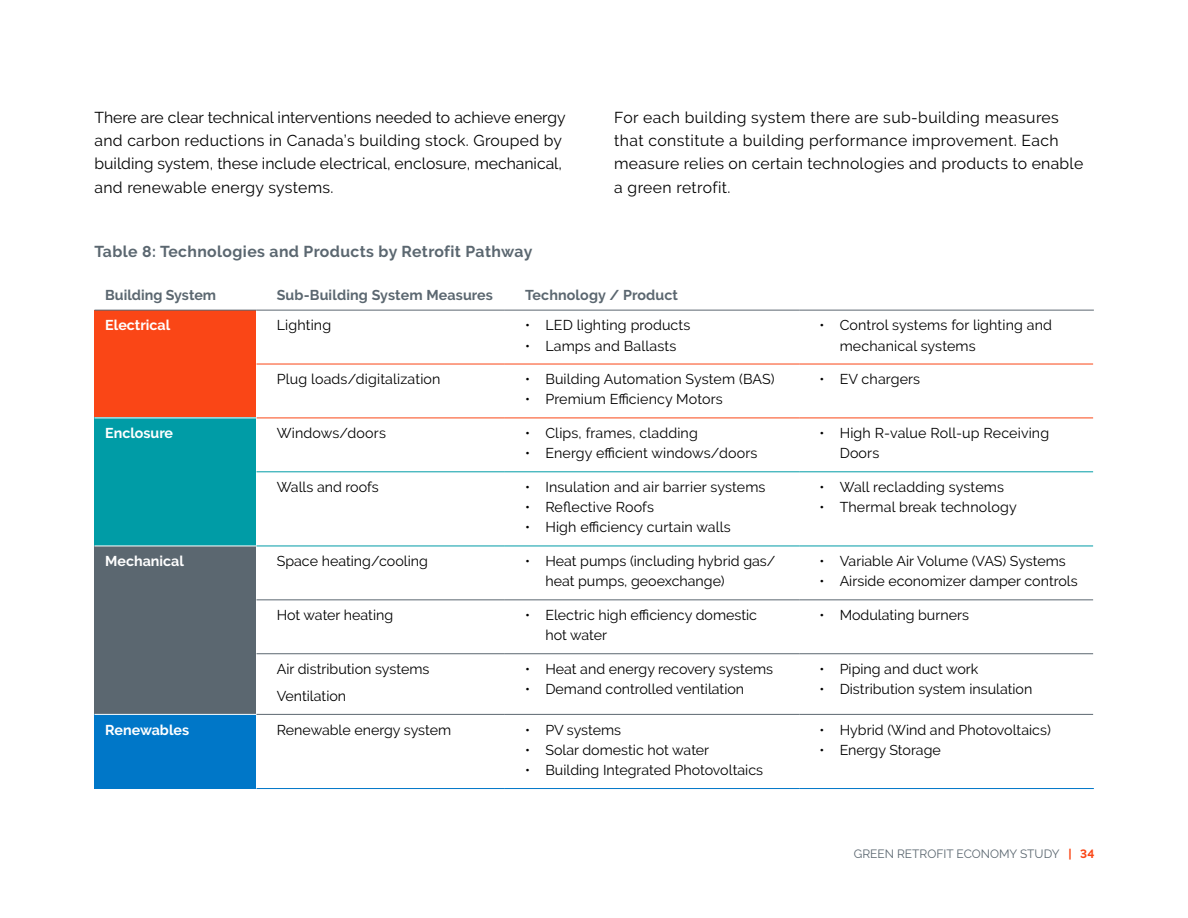
<style>
.page{position:relative;width:1188px;height:918px;background:#fff}
.page>*{position:absolute;margin:0;border:0;box-sizing:border-box;transform-origin:0 0}
.Body{font:15.75px/23.2px "Raleway Regular Lining Figs";letter-spacing:.015em;color:#000}
.Table_Title{font:15.75px "Raleway Bold Lining Figs";letter-spacing:.025em;color:#5b6770}
.Body-2{font:14.25px/20.2px "Raleway Regular Lining Figs";color:#000}
.Body-3{font:14.25px "Raleway Bold Lining Figs";letter-spacing:.01em;color:#5b6770}
.t1{font:14.25px "Raleway Bold Lining Figs";color:#fff}
.t2{font:12px "Raleway";color:#5b6770}
.s1{font-family:"Raleway Bold Lining Figs";color:#fa4616}
</style>
<div class="page">
<svg style="left:256px;top:309px;width:838px;height:1px"></svg>
<div style="left:94px;top:310px;width:162px;height:108px;background:#fa4616"></div>
<div style="left:94px;top:418px;width:162px;height:128px;background:#009ca6"></div>
<div style="left:94px;top:546px;width:162px;height:168px;background:#5b6770"></div>
<div style="left:94px;top:714px;width:162px;height:75px;background:#0077c8"></div>
<hr style="left:256px;top:364px;width:249px;height:1px;background:#fa4616">
<hr style="left:505px;top:364px;width:294px;height:1px;background:#fa4616">
<hr style="left:799px;top:364px;width:294px;height:1px;background:#fa4616">
<hr style="left:256px;top:418px;width:249px;height:1px;background:#fa4616">
<hr style="left:505px;top:418px;width:294px;height:1px;background:#fa4616">
<hr style="left:799px;top:418px;width:294px;height:1px;background:#fa4616">
<hr style="left:94px;top:714px;width:162px;height:1px;background:#fff">
<hr style="left:94px;top:546px;width:162px;height:1px;background:#fff">
<hr style="left:94px;top:418px;width:162px;height:1px;background:#fff">
<hr style="left:94px;top:310px;width:162px;height:1px;background:#5b6770">
<hr style="left:256px;top:310px;width:249px;height:1px;background:#5b6770">
<hr style="left:505px;top:310px;width:294px;height:1px;background:#5b6770">
<hr style="left:799px;top:310px;width:295px;height:1px;background:#5b6770">
<hr style="left:256px;top:471px;width:249px;height:1px;background:#009ca6">
<hr style="left:505px;top:471px;width:294px;height:1px;background:#009ca6">
<hr style="left:799px;top:471px;width:294px;height:1px;background:#009ca6">
<hr style="left:256px;top:546px;width:249px;height:1px;background:#009ca6">
<hr style="left:505px;top:546px;width:294px;height:1px;background:#009ca6">
<hr style="left:799px;top:546px;width:294px;height:1px;background:#009ca6">
<hr style="left:256px;top:714px;width:249px;height:1px;background:#5b6770">
<hr style="left:505px;top:714px;width:294px;height:1px;background:#5b6770">
<hr style="left:799px;top:714px;width:294px;height:1px;background:#5b6770">
<hr style="left:256px;top:788px;width:249px;height:1px;background:#0077c8">
<hr style="left:505px;top:788px;width:294px;height:1px;background:#0077c8">
<hr style="left:799px;top:788px;width:295px;height:1px;background:#0077c8">
<hr style="left:256px;top:653px;width:249px;height:1px;background:#5b6770">
<hr style="left:505px;top:653px;width:294px;height:1px;background:#5b6770">
<hr style="left:799px;top:653px;width:294px;height:1px;background:#5b6770">
<hr style="left:256px;top:599px;width:249px;height:1px;background:#5b6770">
<hr style="left:505px;top:599px;width:294px;height:1px;background:#5b6770">
<hr style="left:799px;top:599px;width:294px;height:1px;background:#5b6770">
<p class="Body" style="left:94px;top:106px;width:473px">There are clear technical interventions needed to achieve energy and carbon reductions in Canada’s building stock. Grouped by building system, these include electrical, enclosure, mechanical, and renewable energy systems.</p>
<p class="Body" style="left:614px;top:106px;width:471px">For each building system there are sub-building measures that constitute a building performance improvement. Each measure relies on certain technologies and products to enable a green retrofit.</p>
<p class="Table_Title" style="left:94px;top:242px;width:439px">Table 8: Technologies and Products by Retrofit Pathway</p>
<p class="Body-3" style="left:105px;top:287px;width:112px">Building System</p>
<p class="Body-3" style="left:277px;top:287px;width:218px">Sub-Building System Measures</p>
<p class="Body-3" style="left:525px;top:287px;width:154px">Technology / Product</p>
<p class="t1" style="left:105px;top:317px;width:67px">Electrical</p>
<p class="Body-2" style="left:277px;top:315px;width:56px">Lighting</p>
<p class="Body-2" style="left:525px;top:315px;width:167px">• LED lighting products</p>
<p class="Body-2" style="left:525px;top:335px;width:153px">• Lamps and Ballasts</p>
<p class="Body-2" style="left:277px;top:369px;width:165px">Plug loads/digitalization</p>
<p class="Body-2" style="left:525px;top:369px;width:251px">• Building Automation System (BAS)</p>
<p class="Body-2" style="left:525px;top:389px;width:199px">• Premium Efficiency Motors</p>
<p class="t1" style="left:105px;top:425px;width:69px">Enclosure</p>
<p class="Body-2" style="left:277px;top:423px;width:111px">Windows/doors</p>
<p class="Body-2" style="left:525px;top:423px;width:174px">• Clips, frames, cladding</p>
<p class="Body-2" style="left:525px;top:443px;width:234px">• Energy efficient windows/doors</p>
<p class="Body-2" style="left:277px;top:477px;width:103px">Walls and roofs</p>
<p class="Body-2" style="left:525px;top:477px;width:242px">• Insulation and air barrier systems</p>
<p class="Body-2" style="left:525px;top:497px;width:130px">• Reflective Roofs</p>
<p class="Body-2" style="left:525px;top:517px;width:207px">• High efficiency curtain walls</p>
<p class="Body-2" style="left:840px;top:315px;width:214px;text-indent:-20px">• Control systems for lighting and mechanical systems</p>
<p class="Body-2" style="left:819px;top:369px;width:102px">• EV chargers</p>
<p class="Body-2" style="left:840px;top:423px;width:211px;text-indent:-20px">• High R-value Roll-up Receiving<br>Doors</p>
<p class="Body-2" style="left:819px;top:477px;width:186px">• Wall recladding systems</p>
<p class="Body-2" style="left:819px;top:497px;width:199px">• Thermal break technology</p>
<p class="t1" style="left:105px;top:553px;width:80px">Mechanical</p>
<p class="Body-2" style="left:277px;top:551px;width:153px">Space heating/cooling</p>
<p class="Body-2" style="left:545px;top:551px;width:232px;text-indent:-20px">• Heat pumps (including hybrid gas/ heat pumps, geoexchange)</p>
<p class="Body-2" style="left:819px;top:551px;width:248px">• Variable Air Volume (VAS) Systems</p>
<p class="Body-2" style="left:819px;top:571px;width:260px">• Airside economizer damper controls</p>
<p class="Body-2" style="left:277px;top:605px;width:118px">Hot water heating</p>
<p class="Body-2" style="left:545px;top:605px;width:213px;text-indent:-20px">• Electric high efficiency domestic hot water</p>
<p class="Body-2" style="left:819px;top:605px;width:151px">• Modulating burners</p>
<p class="Body-2" style="left:277px;top:659px;width:154px">Air distribution systems</p>
<p class="Body-2" style="left:277px;top:686px;width:71px">Ventilation</p>
<p class="Body-2" style="left:525px;top:659px;width:250px">• Heat and energy recovery systems</p>
<p class="Body-2" style="left:525px;top:679px;width:221px">• Demand controlled ventilation</p>
<p class="Body-2" style="left:819px;top:659px;width:160px">• Piping and duct work</p>
<p class="Body-2" style="left:819px;top:679px;width:214px">• Distribution system insulation</p>
<p class="t1" style="left:105px;top:721px;width:85px">Renewables</p>
<p class="Body-2" style="left:277px;top:719px;width:176px">Renewable energy system</p>
<p class="Body-2" style="left:525px;top:719px;width:98px">• PV systems</p>
<p class="Body-2" style="left:525px;top:740px;width:186px">• Solar domestic hot water</p>
<p class="Body-2" style="left:525px;top:760px;width:239px">• Building Integrated Photovoltaics</p>
<p class="Body-2" style="left:819px;top:719px;width:233px">• Hybrid (Wind and Photovoltaics)</p>
<p class="Body-2" style="left:819px;top:740px;width:123px">• Energy Storage</p>
<p class="t2" style="left:854px;top:847px;width:242px">GREEN RETROFIT ECONOMY STUDY <span class="s1">| 34</span></p>
</div>
